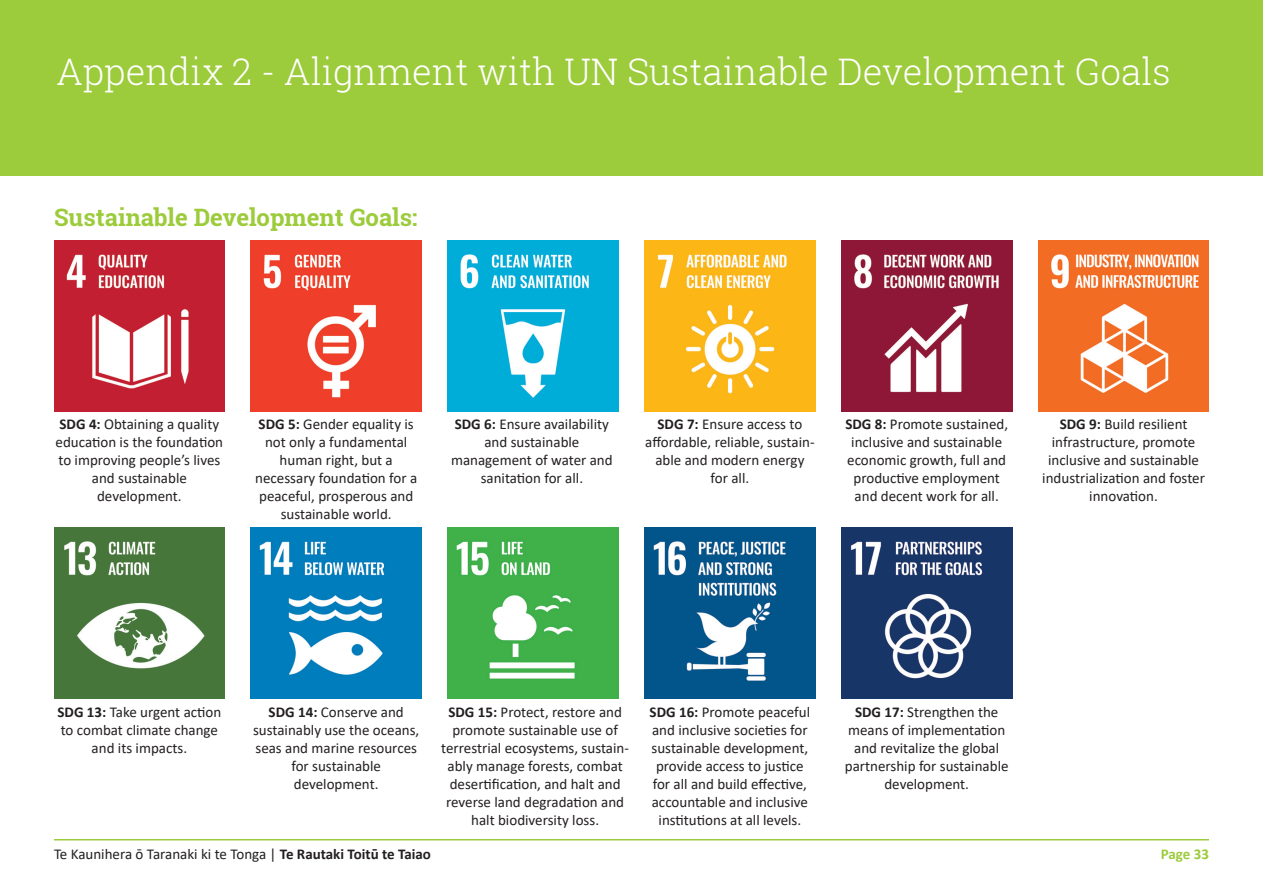
<style>
.page{position:relative;width:1263px;height:893px;background:#fff}
.page>*{position:absolute;margin:0;border:0;box-sizing:border-box;transform-origin:0 0}
.t1{font:300 36.6px "Roboto Slab";color:#fff}
.t2{font:700 24px "Roboto Slab";color:#9ccb3b}
.t3{font:15px/18px "Calibri";color:#231f20;text-align:center}
.t4{font:700 15px "Calibri";letter-spacing:-.005em;color:#9ccb3b}
.s1{font-weight:700}
</style>
<div class="page">
<hr style="left:54px;top:839px;width:1155px;height:1px;background:#9ccb3b">
<div style="left:0;top:0;width:1263px;height:175px;background:#9ccb3b"></div>
<img style="left:54px;top:241px;width:171px;height:170px">
<img style="left:251px;top:241px;width:171px;height:170px">
<img style="left:448px;top:241px;width:170px;height:170px">
<img style="left:644px;top:241px;width:171px;height:170px">
<img style="left:841px;top:241px;width:171px;height:170px">
<img style="left:1038px;top:241px;width:171px;height:170px">
<img style="left:54px;top:528px;width:171px;height:171px">
<img style="left:251px;top:528px;width:171px;height:171px">
<img style="left:448px;top:528px;width:170px;height:171px">
<img style="left:644px;top:528px;width:171px;height:171px">
<img style="left:841px;top:528px;width:171px;height:171px">
<p class="t1" style="left:56px;top:47px;width:1116px">Appendix 2 - Alignment with UN Sustainable Development Goals</p>
<p class="t2" style="left:54px;top:201px;width:365px">Sustainable Development Goals:</p>
<p class="t3" style="left:56px;top:415px;width:169px"><span class="s1">SDG 4:</span> Obtaining a quality education is the foundation to improving people’s lives and sustainable development.</p>
<p class="t3" style="left:255px;top:415px;width:163px"><span class="s1">SDG 5:</span> Gender equality is not only a fundamental human right, but a necessary foundation for a peaceful, prosperous and sustainable world.</p>
<p class="t3" style="left:451px;top:415px;width:163px"><span class="s1">SDG 6:</span> Ensure availability and sustainable management of water and sanitation for all.</p>
<p class="t3" style="left:645px;top:415px;width:171px"><span class="s1">SDG 7:</span> Ensure access to affordable, reliable, sustain&shy;able and modern energy for all.</p>
<p class="t3" style="left:845px;top:415px;width:164px"><span class="s1">SDG 8:</span> Promote sustained, inclusive and sustainable economic growth, full and productive employment and decent work for all.</p>
<p class="t3" style="left:1042px;top:415px;width:164px"><span class="s1">SDG 9:</span> Build resilient infrastructure, promote inclusive and sustainable industrialization and foster innovation.</p>
<p class="t3" style="left:57px;top:703px;width:165px"><span class="s1">SDG 13:</span> Take urgent action to combat climate change and its impacts.</p>
<p class="t3" style="left:253px;top:703px;width:168px"><span class="s1">SDG 14:</span> Conserve and sustainably use the oceans, seas and marine resources for sustainable development.</p>
<p class="t3" style="left:441px;top:703px;width:189px"><span class="s1">SDG 15:</span> Protect, restore and promote sustainable use of terrestrial ecosystems, sustain&shy;ably manage forests, combat desertification, and halt and reverse land degradation and halt biodiversity loss.</p>
<p class="t3" style="left:650px;top:703px;width:162px"><span class="s1">SDG 16:</span> Promote peaceful and inclusive societies for sustainable development, provide access to justice for all and build effective, accountable and inclusive institutions at all levels.</p>
<p class="t3" style="left:845px;top:703px;width:165px"><span class="s1">SDG 17:</span> Strengthen the means of implementation and revitalize the global partnership for sustainable development.</p>
<p class="t3" style="left:54px;top:845px;width:378px">Te Kaunihera ō Taranaki ki te Tonga | <span class="s1">Te Rautaki Toitū te Taiao</span></p>
<p class="t4" style="left:1161px;top:844px;width:50px">Page 33</p>
</div>
